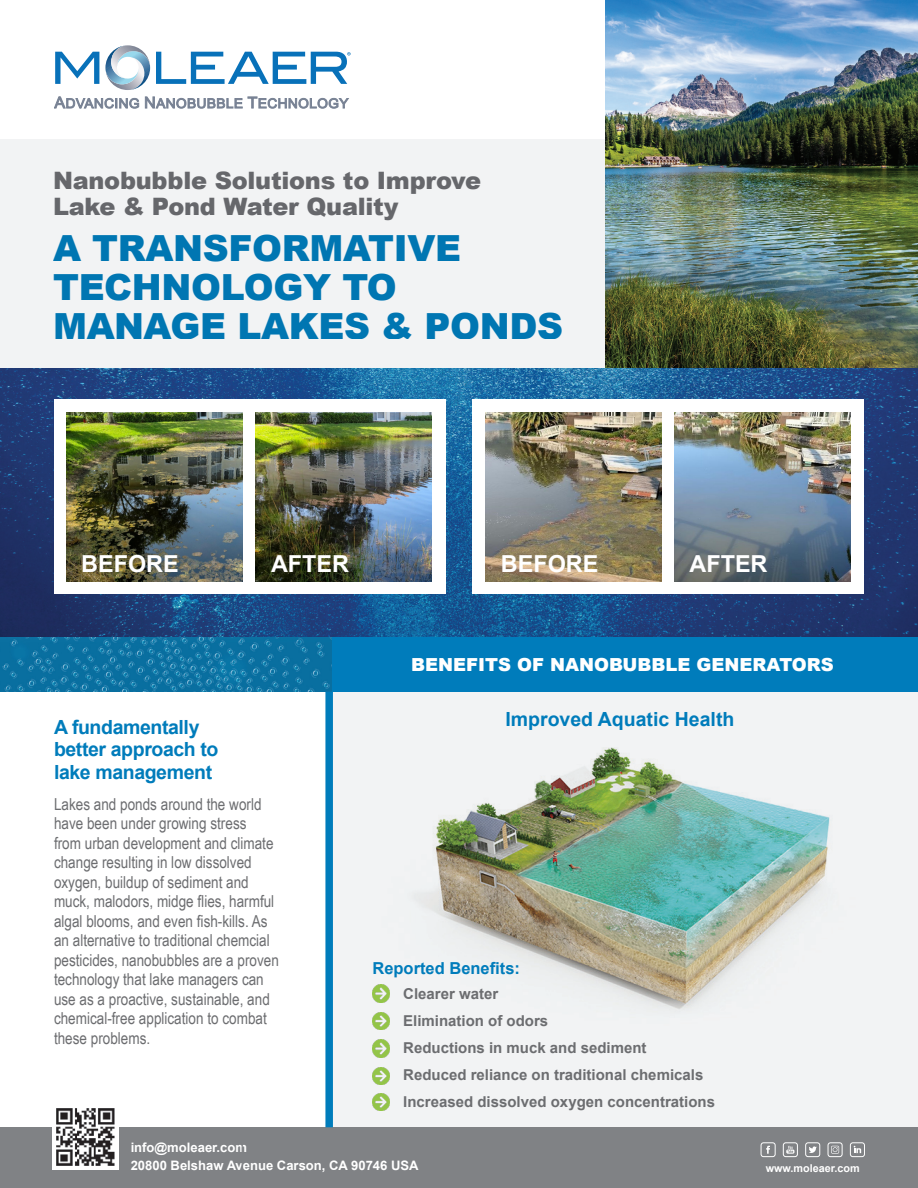
<style>
.page{position:relative;width:918px;height:1188px;background:#fff}
.page>*{position:absolute;margin:0;border:0;box-sizing:border-box;transform-origin:0 0}
.t1{font:900 36px/39px "Arial";letter-spacing:-.01em;color:#007cbb}
.t2{font:900 24px/25.5px "Arial";letter-spacing:-.01em;color:#6c6d70}
.t3{font:700 23.4px "Arial";color:#fff}
.t4{font:700 19.5px/22.5px "Arial";letter-spacing:-.02em;color:#007cbb}
.t5{font:700 19.5px "Arial";color:#007cbb}
.t6{font:900 18px "Arial";color:#fff}
.t7{font:16.5px/19.5px "Arial Narrow";color:#6c6d70}
.t8{font:700 16.5px "Arial";color:#007cbb}
.t9{font:700 15px "Arial";color:#6c6d70}
.t10{font:700 13.05px "Arial";color:#fff}
.t11{font:700 10.8px "Arial";color:#fff}
</style>
<div class="page">
<div style="left:329px;top:623px;width:589px;height:565px;background:#f2f3f4"></div>
<svg style="left:55px;top:52px;width:44px;height:32px"></svg>
<svg style="left:105px;top:45px;width:45px;height:45px"></svg>
<svg style="left:156px;top:52px;width:195px;height:32px"></svg>
<svg style="left:54px;top:97px;width:85px;height:12px"></svg>
<svg style="left:145px;top:97px;width:204px;height:12px"></svg>
<div style="left:0;top:139px;width:918px;height:230px;background:#f2f3f4"></div>
<img style="left:606px;top:0;width:312px;height:369px">
<img style="left:0;top:369px;width:918px;height:268px">
<div style="left:54px;top:400px;width:392px;height:194px;background:#fff"></div>
<img style="left:66px;top:412px;width:177px;height:169px">
<img style="left:256px;top:412px;width:176px;height:169px">
<div style="left:0;top:1127px;width:918px;height:61px;background:#808285"></div>
<svg style="left:786px;top:1146px;width:8px;height:8px"></svg>
<div style="left:783px;top:1142px;width:15px;height:15px;border:1px solid #fff;border-radius:3px"></div>
<div style="left:805px;top:1142px;width:15px;height:15px;border:1px solid #fff;border-radius:3px"></div>
<div style="left:761px;top:1142px;width:15px;height:15px;border:1px solid #fff;border-radius:3px"></div>
<div style="left:828px;top:1142px;width:15px;height:15px;border:1px solid #fff;border-radius:3px"></div>
<div style="left:850px;top:1142px;width:15px;height:15px;border:1px solid #fff;border-radius:3px"></div>
<svg style="left:809px;top:1146px;width:8px;height:7px"></svg>
<svg style="left:831px;top:1146px;width:8px;height:8px"></svg>
<svg style="left:854px;top:1146px;width:7px;height:7px"></svg>
<svg style="left:766px;top:1146px;width:4px;height:8px"></svg>
<img style="left:0;top:637px;width:333px;height:55px">
<div style="left:325px;top:692px;width:8px;height:435px;background:#007cbb"></div>
<img style="left:53px;top:1108px;width:65px;height:62px">
<div style="left:333px;top:637px;width:585px;height:55px;background:#007cbb"></div>
<div style="left:472px;top:400px;width:392px;height:194px;background:#fff"></div>
<img style="left:486px;top:412px;width:175px;height:169px">
<img style="left:674px;top:412px;width:176px;height:169px">
<img style="left:376px;top:747px;width:454px;height:321px">
<img style="left:372px;top:1012px;width:18px;height:18px">
<img style="left:372px;top:1040px;width:18px;height:17px">
<img style="left:372px;top:1094px;width:18px;height:17px">
<img style="left:372px;top:1068px;width:18px;height:17px">
<img style="left:372px;top:985px;width:18px;height:17px">
<h2 class="t2" style="left:53px;top:167px;width:430px">Nanobubble Solutions to Improve<br>Lake &amp; Pond Water Quality</h2>
<h1 class="t1" style="left:53px;top:227px;width:512px">A TRANSFORMATIVE<br>TECHNOLOGY TO<br>MANAGE LAKES &amp; PONDS</h1>
<p class="t3" style="left:81px;top:548px;width:99px">BEFORE</p>
<p class="t3" style="left:271px;top:548px;width:80px">AFTER</p>
<p class="t3" style="left:501px;top:548px;width:99px">BEFORE</p>
<p class="t3" style="left:690px;top:548px;width:80px">AFTER</p>
<p class="t4" style="left:54px;top:716px;width:166px">A fundamentally better approach to lake management</p>
<p class="t7" style="left:54px;top:793px;width:226px">Lakes and ponds around the world have been under growing stress<br>from urban development and climate change resulting in low dissolved oxygen, buildup of sediment and muck, malodors, midge flies, harmful algal blooms, and even fish-kills. As an alternative to traditional chemcial pesticides, nanobubbles are a proven technology that lake managers can use as a proactive, sustainable, and chemical-free application to combat these problems.</p>
<p class="t6" style="left:411px;top:652px;width:424px">BENEFITS OF NANOBUBBLE GENERATORS</p>
<p class="t5" style="left:505px;top:706px;width:230px">Improved Aquatic Health</p>
<p class="t8" style="left:372px;top:957px;width:149px">Reported Benefits:</p>
<p class="t9" style="left:403px;top:984px;width:97px">Clearer water</p>
<p class="t9" style="left:403px;top:1011px;width:147px">Elimination of odors</p>
<p class="t9" style="left:403px;top:1038px;width:245px">Reductions in muck and sediment</p>
<p class="t9" style="left:403px;top:1065px;width:302px">Reduced reliance on traditional chemicals</p>
<p class="t9" style="left:403px;top:1092px;width:313px">Increased dissolved oxygen concentrations</p>
<p class="t10" style="left:131px;top:1139px;width:118px">info@moleaer.com</p>
<p class="t10" style="left:131px;top:1156px;width:289px">20800 Belshaw Avenue Carson, CA 90746 USA</p>
<p class="t11" style="left:766px;top:1161px;width:95px">www.moleaer.com</p>
</div>
